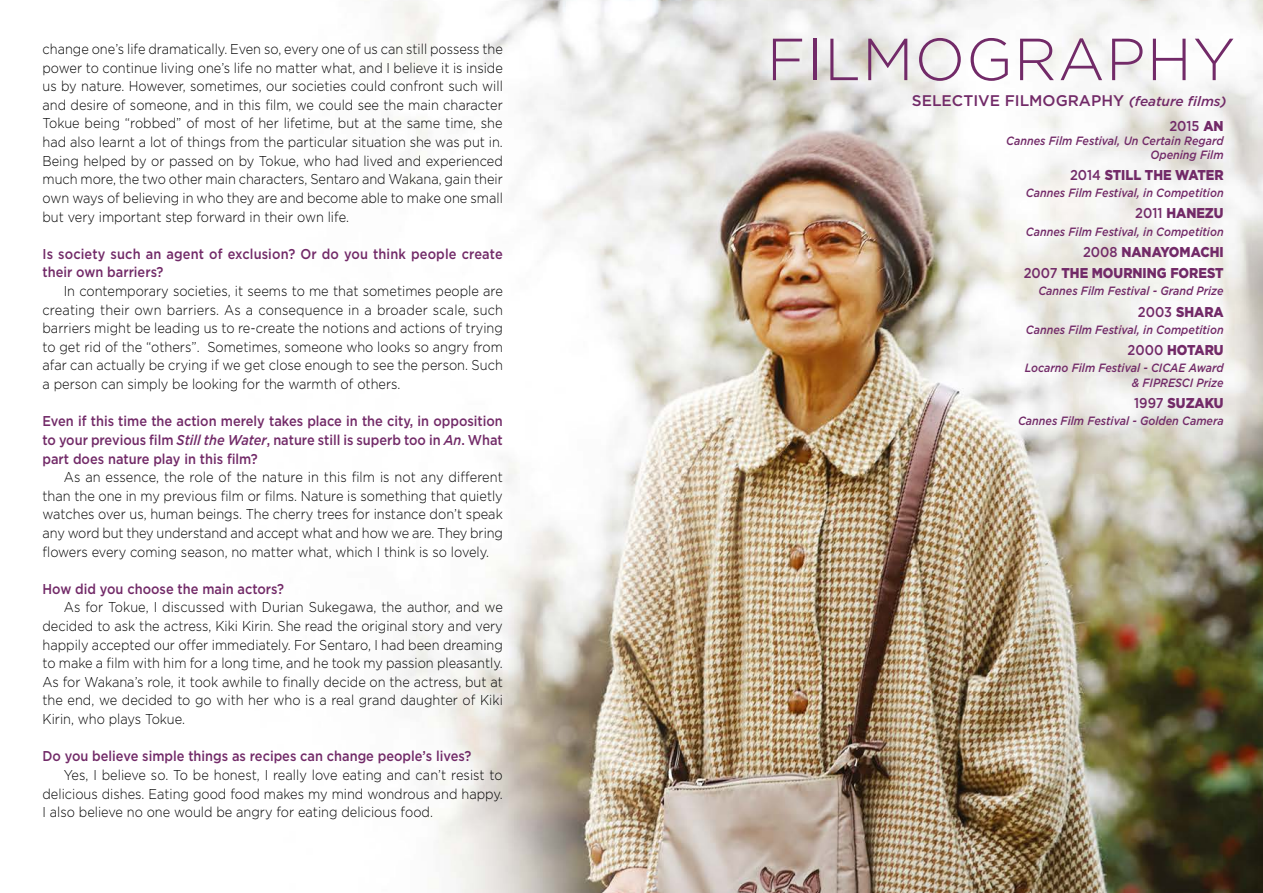
<style>
.page{position:relative;width:1263px;height:893px;background:#fff}
.page>*{position:absolute;margin:0;border:0;box-sizing:border-box;transform-origin:0 0}
.t1{font:300 59.25px "Gotham";letter-spacing:.02em;color:#722a68}
.t2{font:500 15.45px "Gotham";color:#722a68}
.t3{font:300 14.25px/18.6px "Gotham";color:#000;text-align:justify;scale:.9 1}
.t4{font:500 14.25px/18.6px "Gotham";color:#722a68;scale:.9 1}
.t5{font:900 14.25px/21.3px "Gotham";color:#722a68;text-align:right;scale:.9 1}
.t6{font:italic 500 12px/13.5px "Gotham";color:#722a68;text-align:right;scale:.9 1}
.s1{font-style:italic}
.s2{font-style:italic;font-size:13.65px}
.s3{font-weight:900}
.s4{font-weight:500}
</style>
<div class="page">
<img style="left:392px;top:0;width:871px;height:893px">
<p class="t3" style="left:43px;top:39px;width:513px">change one’s life dramatically. Even so, every one of us can still possess the power to continue living one’s life no matter what, and I believe it is inside us by nature. However, sometimes, our societies could confront such will and desire of someone, and in this film, we could see the main character Tokue being “robbed” of most of her lifetime, but at the same time, she had also learnt a lot of things from the particular situation she was put in.<br>Being helped by or passed on by Tokue, who had lived and experienced much more, the two other main characters, Sentaro and Wakana, gain their own ways of believing in who they are and become able to make one small but very important step forward in their own life.</p>
<p class="t4" style="left:43px;top:244px;width:513px">Is society such an agent of exclusion? Or do you think people create their own barriers?</p>
<p class="t3" style="left:43px;top:281px;width:513px;text-indent:21px">In contemporary societies, it seems to me that sometimes people are creating their own barriers. As a consequence in a broader scale, such barriers might be leading us to re-create the notions and actions of trying to get rid of the “others”. Sometimes, someone who looks so angry from afar can actually be crying if we get close enough to see the person. Such a person can simply be looking for the warmth of others.</p>
<p class="t4" style="left:43px;top:412px;width:513px;text-align:justify">Even if this time the action merely takes place in the city, in opposition to your previous film <span class="s1">Still the Water</span>, nature still is superb too in <span class="s1">An</span>. What part does nature play in this film?</p>
<p class="t3" style="left:43px;top:468px;width:513px;text-indent:21px">As an essence, the role of the nature in this film is not any different than the one in my previous film or films. Nature is something that quietly watches over us, human beings. The cherry trees for instance don’t speak any word but they understand and accept what and how we are. They bring flowers every coming season, no matter what, which I think is so lovely.</p>
<p class="t4" style="left:43px;top:579px;width:270px">How did you choose the main actors?</p>
<p class="t3" style="left:43px;top:598px;width:513px;text-indent:21px">As for Tokue, I discussed with Durian Sukegawa, the author, and we decided to ask the actress, Kiki Kirin. She read the original story and very happily accepted our offer immediately. For Sentaro, I had been dreaming to make a film with him for a long time, and he took my passion pleasantly.<br>As for Wakana’s role, it took awhile to finally decide on the actress, but at the end, we decided to go with her who is a real grand daughter of Kiki Kirin, who plays Tokue.</p>
<p class="t4" style="left:43px;top:747px;width:478px">Do you believe simple things as recipes can change people’s lives?</p>
<p class="t3" style="left:43px;top:765px;width:513px;text-indent:21px">Yes, I believe so. To be honest, I really love eating and can’t resist to delicious dishes. Eating good food makes my mind wondrous and happy.<br>I also believe no one would be angry for eating delicious food.</p>
<h1 class="t1" style="left:767px;top:27px;width:470px">FILMOGRAPHY</h1>
<p class="t2" style="left:912px;top:91px;width:316px">SELECTIVE FILMOGRAPHY <span class="s2">(feature films)</span></p>
<p class="t4" style="left:1169px;top:116px;width:62px">2015 <span class="s3">AN</span></p>
<p class="t6" style="left:1006px;top:134px;width:243px">Cannes Film Festival, Un Certain Regard<br>Opening Film</p>
<p class="t5" style="left:1070px;top:164px;width:172px"><span class="s4">2014</span> STILL THE WATER</p>
<p class="t6" style="left:1026px;top:186px;width:221px">Cannes Film Festival, in Competition</p>
<p class="t5" style="left:1135px;top:202px;width:100px"><span class="s4">2011</span> HANEZU</p>
<p class="t6" style="left:1026px;top:224px;width:221px">Cannes Film Festival, in Competition</p>
<p class="t5" style="left:1024px;top:241px;width:224px"><span class="s4">2008</span> NANAYOMACHI<br><span class="s4">2007</span> THE MOURNING FOREST</p>
<p class="t6" style="left:1038px;top:284px;width:207px">Cannes Film Festival - Grand Prize</p>
<p class="t5" style="left:1138px;top:301px;width:97px"><span class="s4">2003</span> SHARA</p>
<p class="t6" style="left:1026px;top:323px;width:221px">Cannes Film Festival, in Competition</p>
<p class="t5" style="left:1127px;top:339px;width:108px"><span class="s4">2000</span> HOTARU</p>
<p class="t6" style="left:1025px;top:361px;width:222px;line-height:14.4px">Locarno Film Festival - CICAE Award &amp; FIPRESCI Prize</p>
<p class="t5" style="left:1134px;top:392px;width:101px"><span class="s4">1997</span> SUZAKU</p>
<p class="t6" style="left:1018px;top:414px;width:230px">Cannes Film Festival - Golden Camera</p>
</div>
